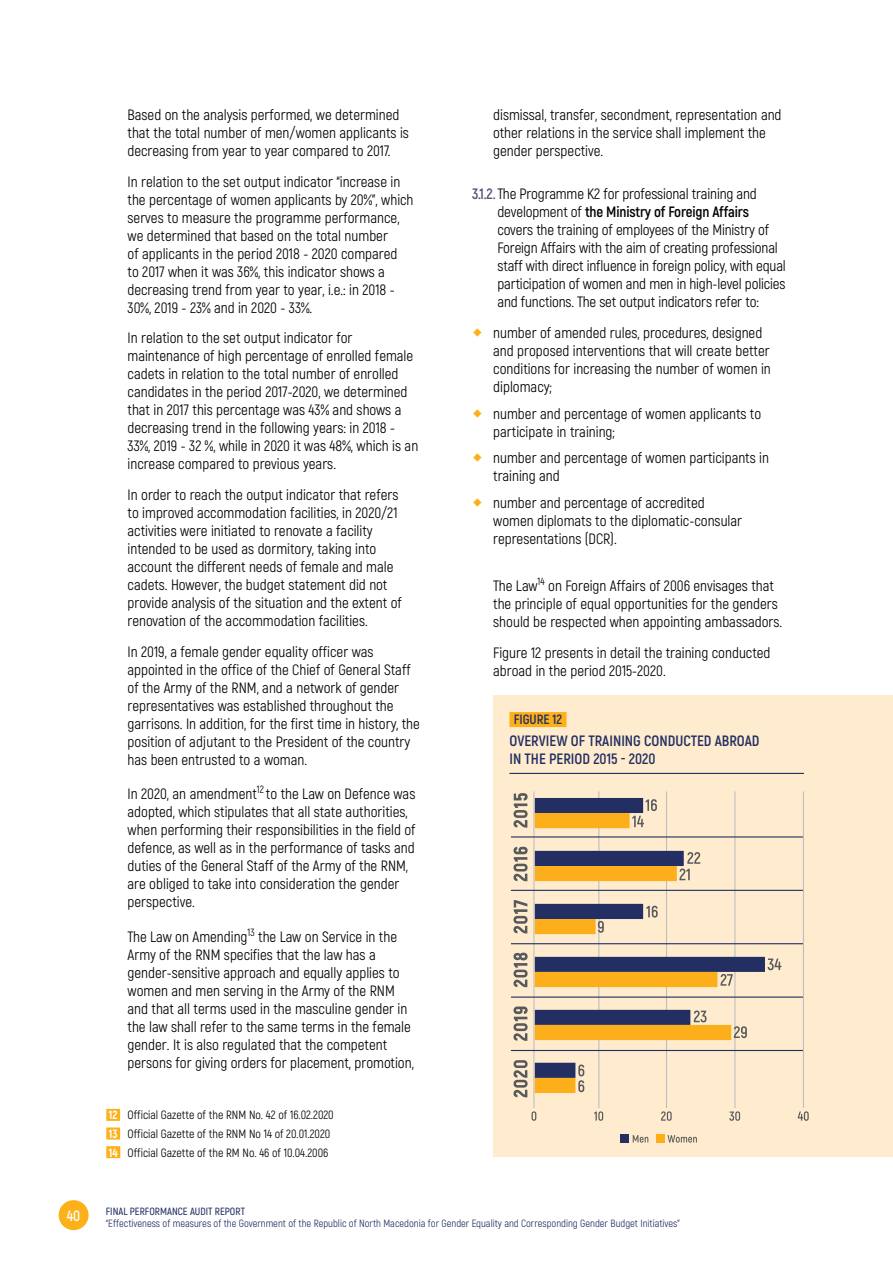
<style>
.page{position:relative;width:893px;height:1263px;background:#fff}
.page>*{position:absolute;margin:0;border:0;box-sizing:border-box;transform-origin:0 0}
.t1{font:15px/18px "Akrobat";color:#000}
.t2{font:700 15px/18px "Akrobat";color:#232f63}
.t3{font:700 15px "Akrobat";color:#fff}
.t4{font:700 13.5px "Akrobat";color:#232f63}
.t5{font:12px/18.6px "Akrobat";color:#000}
.t6{font:10.5px "Akrobat";color:#232f63}
.t7{font:600 10.5px "Akrobat";color:#232f63}
.s1{font-weight:800;color:#fff}
.s2{font-weight:700;color:#50527c}
.s3{font-weight:700}
</style>
<div class="page">
<div style="left:59px;top:1200px;width:30px;height:30px;background:#fcb01a;border-radius:50%"></div>
<div style="left:106px;top:1109px;width:14px;height:12px;background:#fcb01a"></div>
<div style="left:106px;top:1127px;width:14px;height:12px;background:#fcb01a"></div>
<div style="left:106px;top:1146px;width:14px;height:12px;background:#fcb01a"></div>
<div style="left:493px;top:695px;width:400px;height:462px;background:#ffecce"></div>
<div style="left:509px;top:712px;width:57px;height:15px;background:#fcb01a"></div>
<hr style="left:509px;top:773px;width:295px;height:1px;background:#232f63">
<svg style="left:531px;top:1111px;width:5px;height:10px"></svg>
<hr style="left:533px;top:791px;width:1px;height:317px;background:#bcbec0">
<svg style="left:594px;top:1111px;width:9px;height:10px"></svg>
<hr style="left:598px;top:791px;width:1px;height:317px;background:#bcbec0">
<svg style="left:661px;top:1111px;width:11px;height:10px"></svg>
<hr style="left:666px;top:791px;width:1px;height:317px;background:#bcbec0">
<svg style="left:729px;top:1111px;width:11px;height:10px"></svg>
<hr style="left:734px;top:791px;width:1px;height:317px;background:#bcbec0">
<svg style="left:513px;top:1060px;width:15px;height:37px"></svg>
<svg style="left:513px;top:1006px;width:15px;height:35px"></svg>
<svg style="left:513px;top:953px;width:15px;height:34px"></svg>
<svg style="left:513px;top:900px;width:15px;height:33px"></svg>
<svg style="left:513px;top:847px;width:15px;height:34px"></svg>
<svg style="left:513px;top:793px;width:15px;height:35px"></svg>
<svg style="left:768px;top:958px;width:13px;height:12px"></svg>
<svg style="left:535px;top:798px;width:230px;height:280px"></svg>
<svg style="left:535px;top:813px;width:196px;height:280px"></svg>
<svg style="left:633px;top:1135px;width:15px;height:7px"></svg>
<div style="left:621px;top:1134px;width:8px;height:9px;background:#232f63"></div>
<svg style="left:667px;top:1135px;width:30px;height:7px"></svg>
<div style="left:656px;top:1134px;width:9px;height:9px;background:#fcaf1a"></div>
<hr style="left:511px;top:836px;width:292px;height:1px;background:#232f63">
<hr style="left:511px;top:890px;width:292px;height:1px;background:#232f63">
<hr style="left:511px;top:943px;width:292px;height:1px;background:#232f63">
<hr style="left:511px;top:996px;width:292px;height:2px;background:#232f63">
<hr style="left:511px;top:1050px;width:292px;height:1px;background:#232f63">
<svg style="left:798px;top:1111px;width:11px;height:10px"></svg>
<hr style="left:803px;top:791px;width:1px;height:317px;background:#bcbec0">
<p class="t3" style="left:67px;top:1206px;width:15px">40</p>
<p class="t1" style="left:128px;top:106px;width:283px">Based on the analysis performed, we determined that the total number of men/women applicants is decreasing from year to year compared to 2017.</p>
<p class="t1" style="left:128px;top:172px;width:287px">In relation to the set output indicator “increase in the percentage of women applicants by 20%”, which serves to measure the programme performance, we determined that based on the total number<br>of applicants in the period 2018 - 2020 compared<br>to 2017 when it was 36%, this indicator shows a decreasing trend from year to year, i.e.: in 2018 - 30%, 2019 - 23% and in 2020 - 33%.</p>
<p class="t1" style="left:128px;top:329px;width:292px">In relation to the set output indicator for maintenance of high percentage of enrolled female cadets in relation to the total number of enrolled candidates in the period 2017-2020, we determined that in 2017 this percentage was 43% and shows a decreasing trend in the following years: in 2018 - 33%, 2019 - 32 %, while in 2020 it was 48%, which is an increase compared to previous years.</p>
<p class="t1" style="left:128px;top:486px;width:276px">In order to reach the output indicator that refers to improved accommodation facilities, in 2020/21 activities were initiated to renovate a facility intended to be used as dormitory, taking into account the different needs of female and male cadets. However, the budget statement did not provide analysis of the situation and the extent of renovation of the accommodation facilities.</p>
<p class="t1" style="left:128px;top:643px;width:294px">In 2019, a female gender equality officer was appointed in the office of the Chief of General Staff of the Army of the RNM, and a network of gender representatives was established throughout the garrisons. In addition, for the first time in history, the position of adjutant to the President of the country has been entrusted to a woman.</p>
<p class="t1" style="left:128px;top:785px;width:289px">In 2020, an amendment<sup>12</sup> to the Law on Defence was adopted, which stipulates that all state authorities, when performing their responsibilities in the field of defence, as well as in the performance of tasks and duties of the General Staff of the Army of the RNM, are obliged to take into consideration the gender perspective.</p>
<p class="t1" style="left:128px;top:927px;width:288px">The Law on Amending<sup>13</sup> the Law on Service in the Army of the RNM specifies that the law has a gender-sensitive approach and equally applies to women and men serving in the Army of the RNM and that all terms used in the masculine gender in the law shall refer to the same terms in the female gender. It is also regulated that the competent persons for giving orders for placement, promotion,</p>
<p class="t5" style="left:109px;top:1106px;width:226px"><span class="s1">12</span> Official Gazette of the RNM No. 42 of 16.02.2020<br><span class="s1">13</span> Official Gazette of the RNM No 14 of 20.01.2020<br><span class="s1">14</span> Official Gazette of the RM No. 46 of 10.04.2006</p>
<p class="t1" style="left:493px;top:106px;width:290px">dismissal, transfer, secondment, representation and other relations in the service shall implement the gender perspective.</p>
<p class="t1" style="left:497px;top:185px;width:290px;text-indent:-26px"><span class="s2">3.1.2.</span> The Programme K2 for professional training and development of <span class="s3">the Ministry of Foreign Affairs </span>covers the training of employees of the Ministry of Foreign Affairs with the aim of creating professional staff with direct influence in foreign policy, with equal participation of women and men in high-level policies and functions. The set output indicators refer to:</p>
<p class="t1" style="left:493px;top:324px;width:279px">number of amended rules, procedures, designed and proposed interventions that will create better conditions for increasing the number of women in diplomacy;</p>
<p class="t1" style="left:493px;top:404px;width:269px">number and percentage of women applicants to participate in training;</p>
<p class="t1" style="left:493px;top:449px;width:277px">number and percentage of women participants in training and</p>
<p class="t1" style="left:493px;top:493px;width:250px">number and percentage of accredited women diplomats to the diplomatic-consular representations (DCR).</p>
<p class="t1" style="left:493px;top:576px;width:290px">The Law<sup>14</sup> on Foreign Affairs of 2006 envisages that the principle of equal opportunities for the genders should be respected when appointing ambassadors.</p>
<p class="t1" style="left:493px;top:643px;width:279px">Figure 12 presents in detail the training conducted abroad in the period 2015-2020.</p>
<p class="t4" style="left:514px;top:711px;width:50px">FIGURE 12</p>
<p class="t2" style="left:509px;top:732px;width:252px">OVERVIEW OF TRAINING CONDUCTED ABROAD<br>IN THE PERIOD 2015 - 2020</p>
<p class="t7" style="left:106px;top:1205px;width:141px">FINAL PERFORMANCE AUDIT REPORT</p>
<p class="t6" style="left:106px;top:1217px;width:575px">“Effectiveness of measures of the Government of the Republic of North Macedonia for Gender Equality and Corresponding Gender Budget Initiatives”</p>
</div>
